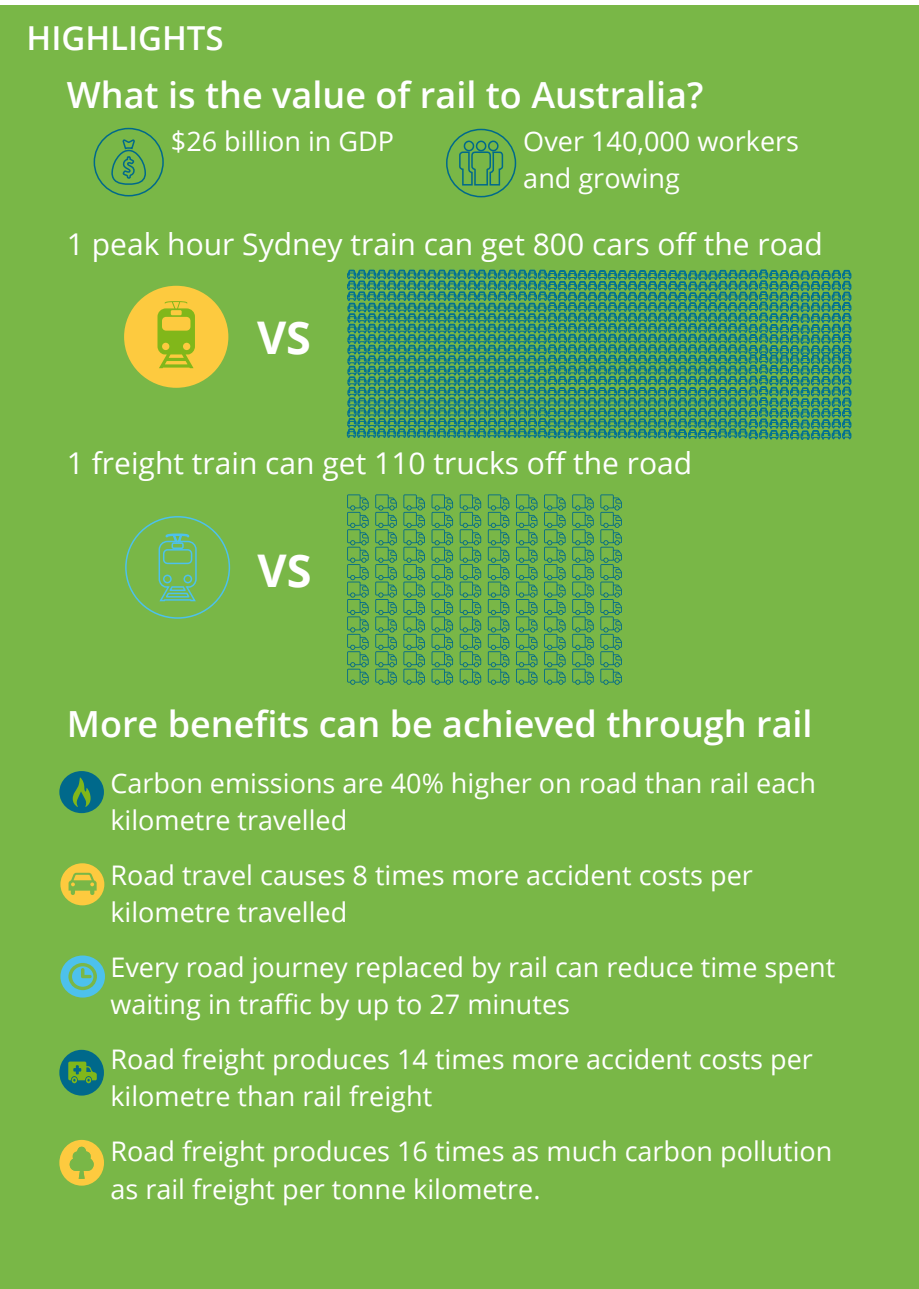
<style>
.page{position:relative;width:919px;height:1289px;background:#fff}
.page>*{position:absolute;margin:0;border:0;box-sizing:border-box;transform-origin:0 0}
.Text{font:700 45px "Open Sans";color:#fff}
.Text-2{font:600 36px "Open Sans";color:#fff}
.Text-3{font:600 33px "Open Sans";color:#fff}
.Text-4{font:30px "Open Sans";color:#fff}
.Text-5{font:27px/37.5px "Open Sans";color:#fff}
</style>
<div class="page">
<div style="left:0;top:5px;width:918px;height:1283px;background:#79b747"></div>
<div style="left:59px;top:771px;width:45px;height:42px;background:#00698b;border-radius:50%"></div>
<svg style="left:73px;top:777px;width:18px;height:30px"></svg>
<div style="left:59px;top:1049px;width:45px;height:46px;background:#00698b;border-radius:50%"></div>
<svg style="left:68px;top:1061px;width:29px;height:22px"></svg>
<div style="left:60px;top:863px;width:44px;height:42px;background:#fdca3f;border-radius:50%"></div>
<svg style="left:69px;top:872px;width:28px;height:23px"></svg>
<div style="left:59px;top:1139px;width:45px;height:46px;background:#fdca3f;border-radius:50%"></div>
<svg style="left:69px;top:1146px;width:25px;height:32px"></svg>
<div style="left:60px;top:955px;width:45px;height:42px;background:#4dc1ec;border-radius:50%"></div>
<svg style="left:68px;top:963px;width:29px;height:27px"></svg>
<div style="left:124px;top:286px;width:104px;height:102px;background:#fdca3f;border-radius:50%"></div>
<svg style="left:157px;top:301px;width:38px;height:67px"></svg>
<div style="left:125px;top:516px;width:105px;height:102px;border:2px solid #4dc1ec;border-radius:50%"></div>
<svg style="left:158px;top:533px;width:39px;height:69px"></svg>
<svg style="left:347px;top:494px;width:21px;height:190px"></svg>
<svg style="left:375px;top:494px;width:22px;height:190px"></svg>
<svg style="left:403px;top:494px;width:22px;height:190px"></svg>
<svg style="left:431px;top:494px;width:22px;height:190px"></svg>
<svg style="left:459px;top:494px;width:22px;height:190px"></svg>
<svg style="left:488px;top:494px;width:21px;height:190px"></svg>
<svg style="left:516px;top:494px;width:21px;height:190px"></svg>
<svg style="left:544px;top:494px;width:21px;height:190px"></svg>
<svg style="left:572px;top:494px;width:21px;height:190px"></svg>
<svg style="left:600px;top:494px;width:22px;height:190px"></svg>
<div style="left:94px;top:128px;width:70px;height:68px;border:2px solid #00698b;border-radius:50%"></div>
<svg style="left:110px;top:139px;width:37px;height:58px"></svg>
<div style="left:446px;top:129px;width:70px;height:68px;border:2px solid #00698b;border-radius:50%"></div>
<svg style="left:458px;top:139px;width:46px;height:52px"></svg>
<svg style="left:347px;top:269px;width:442px;height:170px"></svg>
<svg style="left:790px;top:269px;width:61px;height:171px"></svg>
<p class="Text-3" style="left:27px;top:15px;width:199px">HIGHLIGHTS</p>
<p class="Text-2" style="left:67px;top:70px;width:638px">What is the value of rail to Australia?</p>
<p class="Text-5" style="left:171px;top:121px;width:225px">$26 billion in GDP</p>
<p class="Text-5" style="left:523px;top:121px;width:277px">Over 140,000 workers and growing</p>
<p class="Text-4" style="left:67px;top:224px;width:757px">1 peak hour Sydney train can get 800 cars off the road</p>
<p class="Text" style="left:257px;top:306px;width:56px">VS</p>
<p class="Text-4" style="left:67px;top:442px;width:627px">1 freight train can get 110 trucks off the road</p>
<p class="Text" style="left:257px;top:539px;width:56px">VS</p>
<p class="Text-2" style="left:67px;top:699px;width:747px">More benefits can be achieved through rail</p>
<p class="Text-5" style="left:110px;top:763px;width:707px">Carbon emissions are 40% higher on road than rail each kilometre travelled</p>
<p class="Text-5" style="left:110px;top:855px;width:644px">Road travel causes 8 times more accident costs per kilometre travelled</p>
<p class="Text-5" style="left:110px;top:947px;width:726px">Every road journey replaced by rail can reduce time spent waiting in traffic by up to 27 minutes</p>
<p class="Text-5" style="left:110px;top:1039px;width:704px">Road freight produces 14 times more accident costs per kilometre than rail freight</p>
<p class="Text-5" style="left:110px;top:1131px;width:723px">Road freight produces 16 times as much carbon pollution as rail freight per tonne kilometre.</p>
</div>
